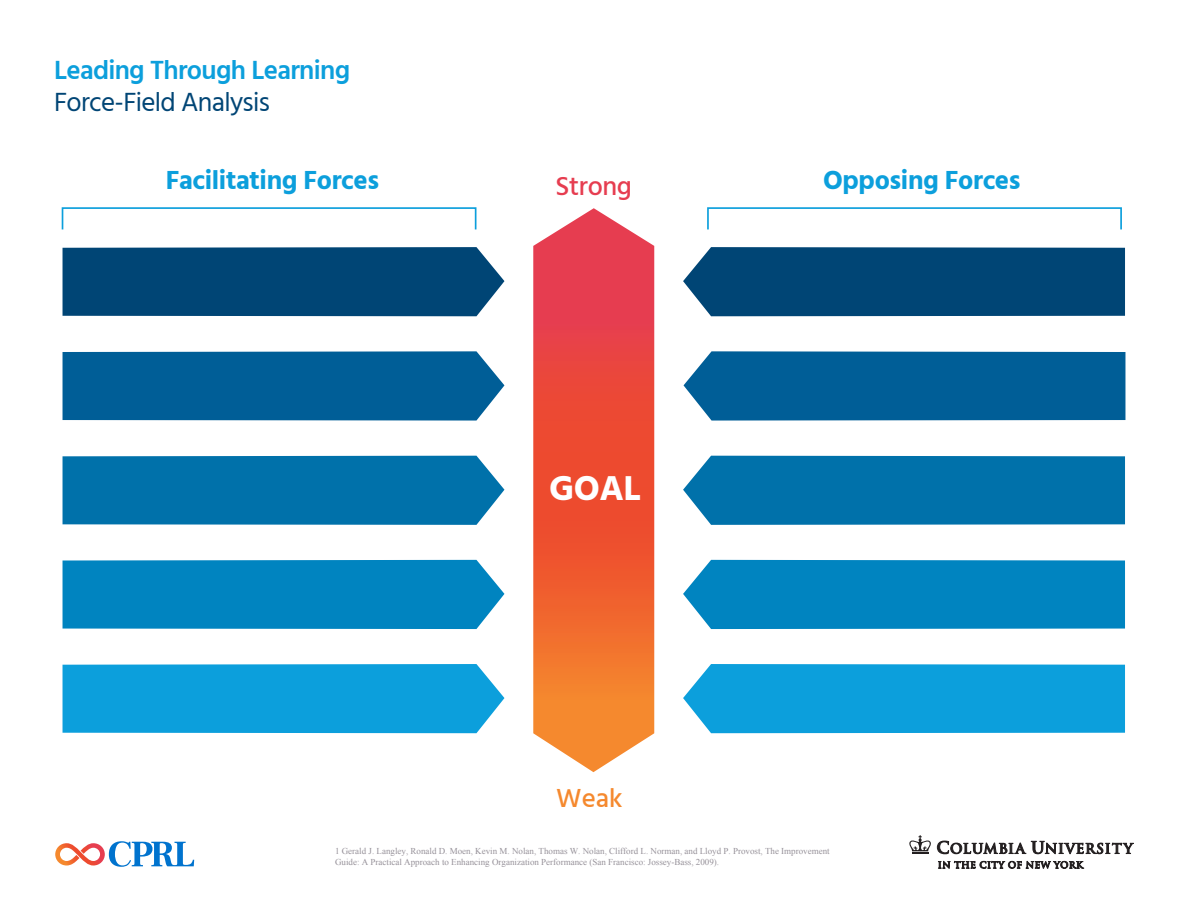
<style>
.page{position:relative;width:1188px;height:918px;background:#fff}
.page>*{position:absolute;margin:0;border:0;box-sizing:border-box;transform-origin:0 0}
.t1{font:700 35.55px "Hind";color:#fff}
.t2{font:600 27px "Hind";letter-spacing:-.025em;color:#0c9fdc}
.t3{font:27px "Hind";letter-spacing:-.025em;color:#004575}
.t4{font:700 26.85px "Hind";letter-spacing:-.015em;color:#0c9fdc}
.t5{font:500 26.85px "Hind";letter-spacing:-.015em;color:#e63d50}
.t6{font:500 26.85px "Hind";color:#f5892e}
.t7{font:9px/10.8px "Times New Roman";color:#969199}
</style>
<div class="page">
<div style="left:63px;top:664px;width:441px;height:69px;background:#0c9fdc"></div>
<div style="left:63px;top:560px;width:441px;height:69px;background:#0084c0"></div>
<div style="left:63px;top:456px;width:441px;height:69px;background:#0071aa"></div>
<div style="left:63px;top:247px;width:441px;height:69px;background:#004575"></div>
<div style="left:683px;top:664px;width:442px;height:69px;background:#0c9fdc"></div>
<div style="left:683px;top:560px;width:442px;height:69px;background:#0084c0"></div>
<div style="left:683px;top:456px;width:442px;height:69px;background:#0071aa"></div>
<div style="left:683px;top:247px;width:442px;height:69px;background:#004575"></div>
<div style="left:63px;top:351px;width:441px;height:70px;background:#005e97"></div>
<div style="left:684px;top:351px;width:441px;height:70px;background:#005e97"></div>
<div style="left:62px;top:207px;width:414px;height:23px;border:2px solid #0c9fdc"></div>
<div style="left:707px;top:207px;width:415px;height:23px;border:2px solid #0c9fdc"></div>
<svg style="left:533px;top:208px;width:121px;height:564px;background:#ee6245"></svg>
<svg style="left:937px;top:840px;width:197px;height:28px"></svg>
<svg style="left:909px;top:835px;width:22px;height:19px"></svg>
<svg style="left:55px;top:841px;width:139px;height:26px"></svg>
<h2 class="t2" style="left:54px;top:51px;width:298px">Leading Through Learning</h2>
<h2 class="t3" style="left:54px;top:84px;width:217px">Force-Field Analysis</h2>
<h3 class="t4" style="left:166px;top:165px;width:215px">Facilitating Forces</h3>
<h3 class="t4" style="left:823px;top:165px;width:199px">Opposing Forces</h3>
<h3 class="t5" style="left:556px;top:168px;width:78px">Strong</h3>
<h1 class="t1" style="left:549px;top:467px;width:93px">GOAL</h1>
<h3 class="t6" style="left:556px;top:779px;width:68px">Weak</h3>
<p class="t7" style="left:335px;top:846px;width:496px">1 Gerald J. Langley, Ronald D. Moen, Kevin M. Nolan, Thomas W. Nolan, Clifford L. Norman, and Lloyd P. Provost, The Improvement<br>Guide: A Practical Approach to Enhancing Organization Performance (San Francisco: Jossey-Bass, 2009).</p>
</div>
